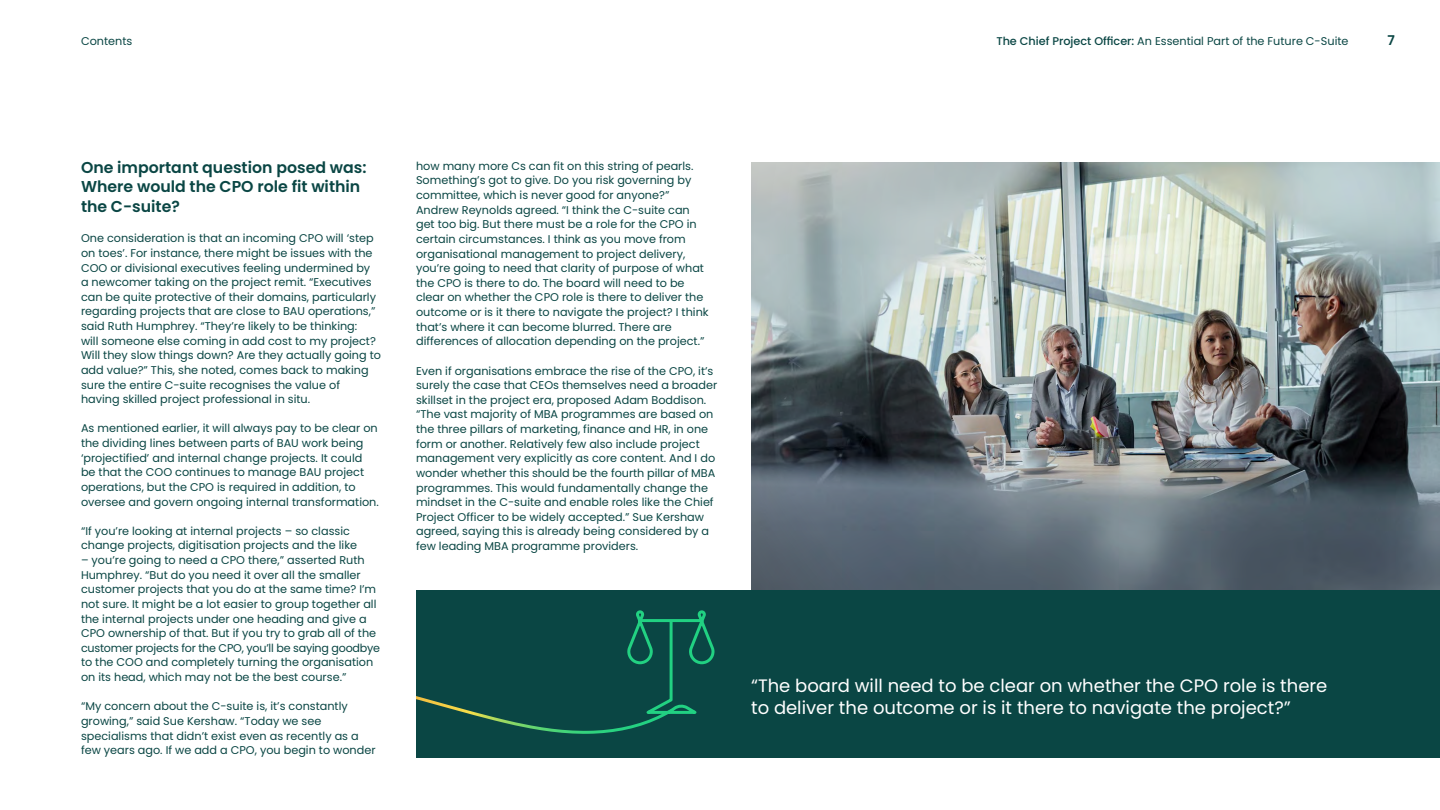
<style>
.page{position:relative;width:1440px;height:810px;background:#fff}
.page>*{position:absolute;margin:0;border:0;box-sizing:border-box;transform-origin:0 0}
.t1{font:18px/21.6px "Poppins";color:#fff}
.t2{font:600 15.75px/19.5px "Poppins";color:#0a4644}
.t3{font:600 13.5px "Poppins";color:#0a4644}
.t4{font:11.25px/14.6px "Poppins";color:#0a4644}
.s1{font-weight:500}
</style>
<div class="page">
<div style="left:416px;top:590px;width:1024px;height:168px;background:#0a4644"></div>
<svg style="left:416px;top:610px;width:299px;height:124px"></svg>
<img style="left:751px;top:162px;width:689px;height:428px">
<p class="t4" style="left:81px;top:34px;width:53px">Contents</p>
<p class="t4" style="left:996px;top:34px;width:354px"><span class="s1">The Chief Project Officer:</span> An Essential Part of the Future C-Suite</p>
<p class="t3" style="left:1388px;top:33px;width:9px">7</p>
<h2 class="t2" style="left:81px;top:158px;width:287px">One important question posed was:<br>Where would the CPO role fit within the C-suite?</h2>
<p class="t4" style="left:81px;top:231px;width:302px">One consideration is that an incoming CPO will ‘step on toes’. For instance, there might be issues with the COO or divisional executives feeling undermined by<br>a newcomer taking on the project remit. “Executives can be quite protective of their domains, particularly regarding projects that are close to BAU operations,” said Ruth Humphrey. “They’re likely to be thinking:<br>will someone else coming in add cost to my project?<br>Will they slow things down? Are they actually going to add value?” This, she noted, comes back to making sure the entire C-suite recognises the value of having skilled project professional in situ.</p>
<p class="t4" style="left:81px;top:421px;width:299px">As mentioned earlier, it will always pay to be clear on the dividing lines between parts of BAU work being ‘projectified’ and internal change projects. It could be that the COO continues to manage BAU project operations, but the CPO is required in addition, to oversee and govern ongoing internal transformation.</p>
<p class="t4" style="left:81px;top:524px;width:278px">“If you’re looking at internal projects – so classic change projects, digitisation projects and the like</p>
<p class="t4" style="left:81px;top:553px;width:301px">– you’re going to need a CPO there,” asserted Ruth Humphrey. “But do you need it over all the smaller customer projects that you do at the same time? I’m not sure. It might be a lot easier to group together all the internal projects under one heading and give a CPO ownership of that. But if you try to grab all of the customer projects for the CPO, you’ll be saying goodbye to the COO and completely turning the organisation on its head, which may not be the best course.”</p>
<p class="t4" style="left:81px;top:699px;width:296px">“My concern about the C-suite is, it’s constantly growing,” said Sue Kershaw. “Today we see specialisms that didn’t exist even as recently as a few years ago. If we add a CPO, you begin to wonder</p>
<p class="t4" style="left:416px;top:159px;width:294px">how many more Cs can fit on this string of pearls.<br>Something’s got to give. Do you risk governing by committee, which is never good for anyone?” Andrew Reynolds agreed. “I think the C-suite can get too big. But there must be a role for the CPO in certain circumstances. I think as you move from organisational management to project delivery, you’re going to need that clarity of purpose of what the CPO is there to do. The board will need to be clear on whether the CPO role is there to deliver the outcome or is it there to navigate the project? I think that’s where it can become blurred. There are differences of allocation depending on the project.”</p>
<p class="t4" style="left:416px;top:363px;width:303px">Even if organisations embrace the rise of the CPO, it’s surely the case that CEOs themselves need a broader skillset in the project era, proposed Adam Boddison. “The vast majority of MBA programmes are based on the three pillars of marketing, finance and HR, in one form or another. Relatively few also include project management very explicitly as core content. And I do wonder whether this should be the fourth pillar of MBA programmes. This would fundamentally change the mindset in the C-suite and enable roles like the Chief Project Officer to be widely accepted.” Sue Kershaw agreed, saying this is already being considered by a few leading MBA programme providers.</p>
<h1 class="t1" style="left:751px;top:675px;width:578px">“The board will need to be clear on whether the CPO role is there to deliver the outcome or is it there to navigate the project?”</h1>
</div>
